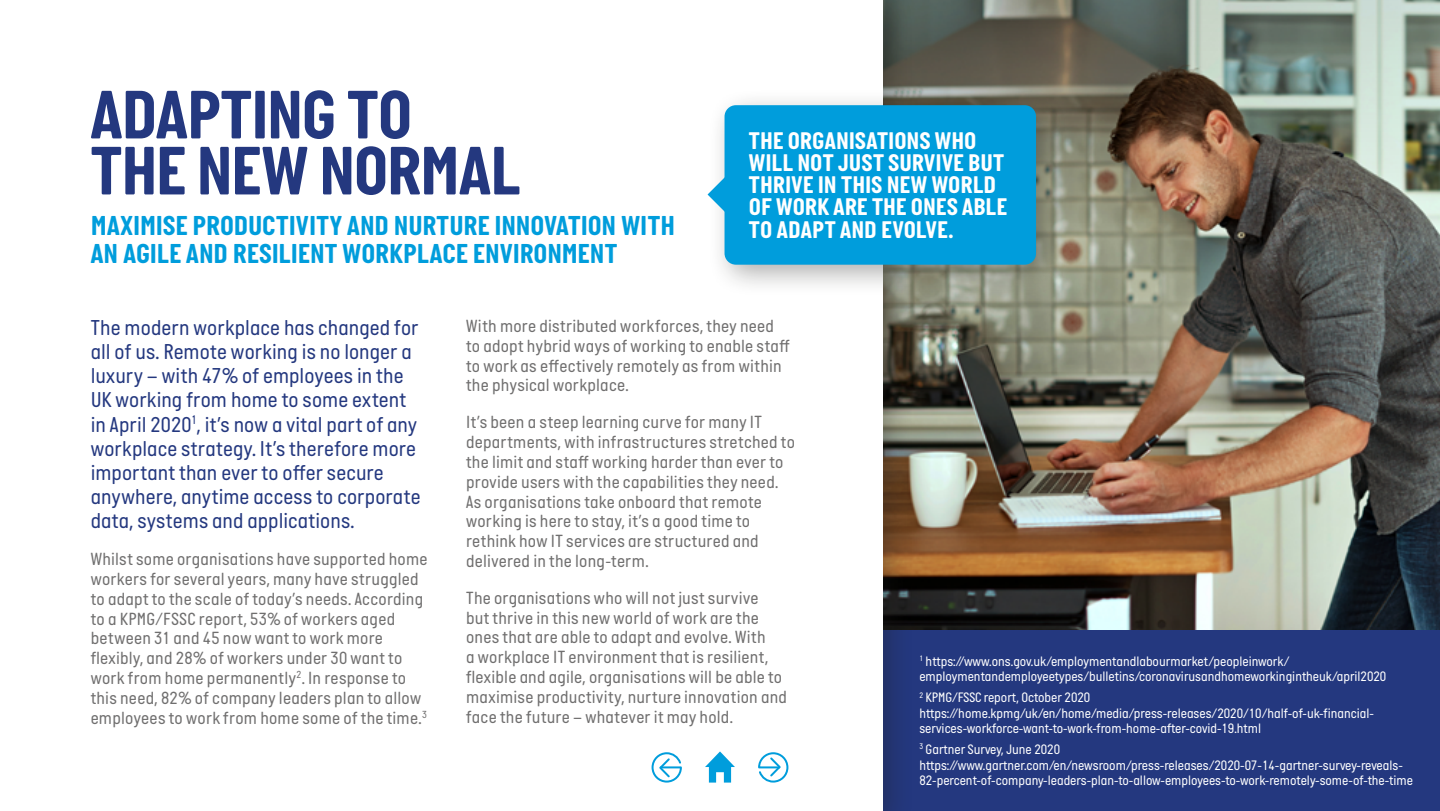
<style>
.page{position:relative;width:1440px;height:811px;background:#fff}
.page>*{position:absolute;margin:0;border:0;box-sizing:border-box;transform-origin:0 0}
.t1{font:700 70px/56px "Italian Plate No One";letter-spacing:-.015em;color:#24387f}
.t2{font:700 28px/28px "Italian Plate No One";letter-spacing:.005em;color:#009ddc}
.t3{font:700 24.6px/22.2px "Italian Plate No One";letter-spacing:.01em;color:#fff}
.t4{font:22px/24.2px "Italian Plate No One";letter-spacing:.005em;color:#24387f}
.t5{font:18px/19.8px "Italian Plate No One";letter-spacing:.015em;color:#706f6f}
.t6{font:14px/15.4px "Italian Plate No One";color:#fff}
</style>
<div class="page">
<img style="left:915px;top:226px;width:525px;height:404px">
<div style="left:883px;top:630px;width:557px;height:181px;background:#24387f"></div>
<img style="left:915px;top:0;width:525px;height:226px">
<div style="left:0;top:0;width:915px;height:811px;background:#1d1d1b;opacity:.3"></div>
<div style="left:0;top:0;width:883px;height:811px;background:#fff"></div>
<div style="left:708px;top:89px;width:361px;height:208px;background:#1d1d1b;opacity:.35"></div>
<div style="left:725px;top:105px;width:311px;height:160px;background:#009ddc;border-radius:11px"></div>
<svg style="left:708px;top:176px;width:17px;height:38px"></svg>
<svg style="left:705px;top:751px;width:30px;height:31px"></svg>
<svg style="left:758px;top:752px;width:31px;height:31px"></svg>
<svg style="left:651px;top:752px;width:31px;height:31px"></svg>
<h1 class="t1" style="left:91px;top:86px;width:431px">ADAPTING TO<br>THE NEW NORMAL</h1>
<h2 class="t2" style="left:91px;top:211px;width:586px">MAXIMISE PRODUCTIVITY AND NURTURE INNOVATION WITH<br>AN AGILE AND RESILIENT WORKPLACE ENVIRONMENT</h2>
<h3 class="t3" style="left:749px;top:129px;width:260px">THE ORGANISATIONS WHO<br>WILL NOT JUST SURVIVE BUT<br>THRIVE IN THIS NEW WORLD<br>OF WORK ARE THE ONES ABLE<br>TO ADAPT AND EVOLVE.</h3>
<p class="t4" style="left:91px;top:315px;width:331px">The modern workplace has changed for all of us. Remote working is no longer a luxury – with 47% of employees in the UK working from home to some extent in April 2020<sup>1</sup>, it’s now a vital part of any workplace strategy. It’s therefore more important than ever to offer secure anywhere, anytime access to corporate data, systems and applications.</p>
<p class="t5" style="left:91px;top:549px;width:338px">Whilst some organisations have supported home workers for several years, many have struggled to adapt to the scale of today’s needs. According to a KPMG/FSSC report, 53% of workers aged between 31 and 45 now want to work more flexibly, and 28% of workers under 30 want to work from home permanently<sup>2</sup>. In response to this need, 82% of company leaders plan to allow employees to work from home some of the time.<sup>3</sup></p>
<p class="t5" style="left:466px;top:316px;width:325px">With more distributed workforces, they need to adopt hybrid ways of working to enable staff to work as effectively remotely as from within the physical workplace.</p>
<p class="t5" style="left:466px;top:412px;width:330px">It’s been a steep learning curve for many IT departments, with infrastructures stretched to the limit and staff working harder than ever to provide users with the capabilities they need.<br>As organisations take onboard that remote working is here to stay, it’s a good time to rethink how IT services are structured and delivered in the long-term.</p>
<p class="t5" style="left:466px;top:587px;width:322px">The organisations who will not just survive<br>but thrive in this new world of work are the ones that are able to adapt and evolve. With<br>a workplace IT environment that is resilient, flexible and agile, organisations will be able to maximise productivity, nurture innovation and face the future – whatever it may hold.</p>
<p class="t6" style="left:919px;top:653px;width:468px"><sup>1</sup> https://www.ons.gov.uk/employmentandlabourmarket/peopleinwork/ employmentandemployeetypes/bulletins/coronavirusandhomeworkingintheuk/april2020</p>
<p class="t6" style="left:919px;top:689px;width:456px"><sup>2</sup> KPMG/FSSC report, October 2020 https://home.kpmg/uk/en/home/media/press-releases/2020/10/half-of-uk-financial&shy;services-workforce-want-to-work-from-home-after-covid-19.html</p>
<p class="t6" style="left:919px;top:741px;width:495px"><sup>3</sup> Gartner Survey, June 2020 https://www.gartner.com/en/newsroom/press-releases/2020-07-14-gartner-survey-reveals-<br>82-percent-of-company-leaders-plan-to-allow-employees-to-work-remotely-some-of-the-time</p>
</div>
